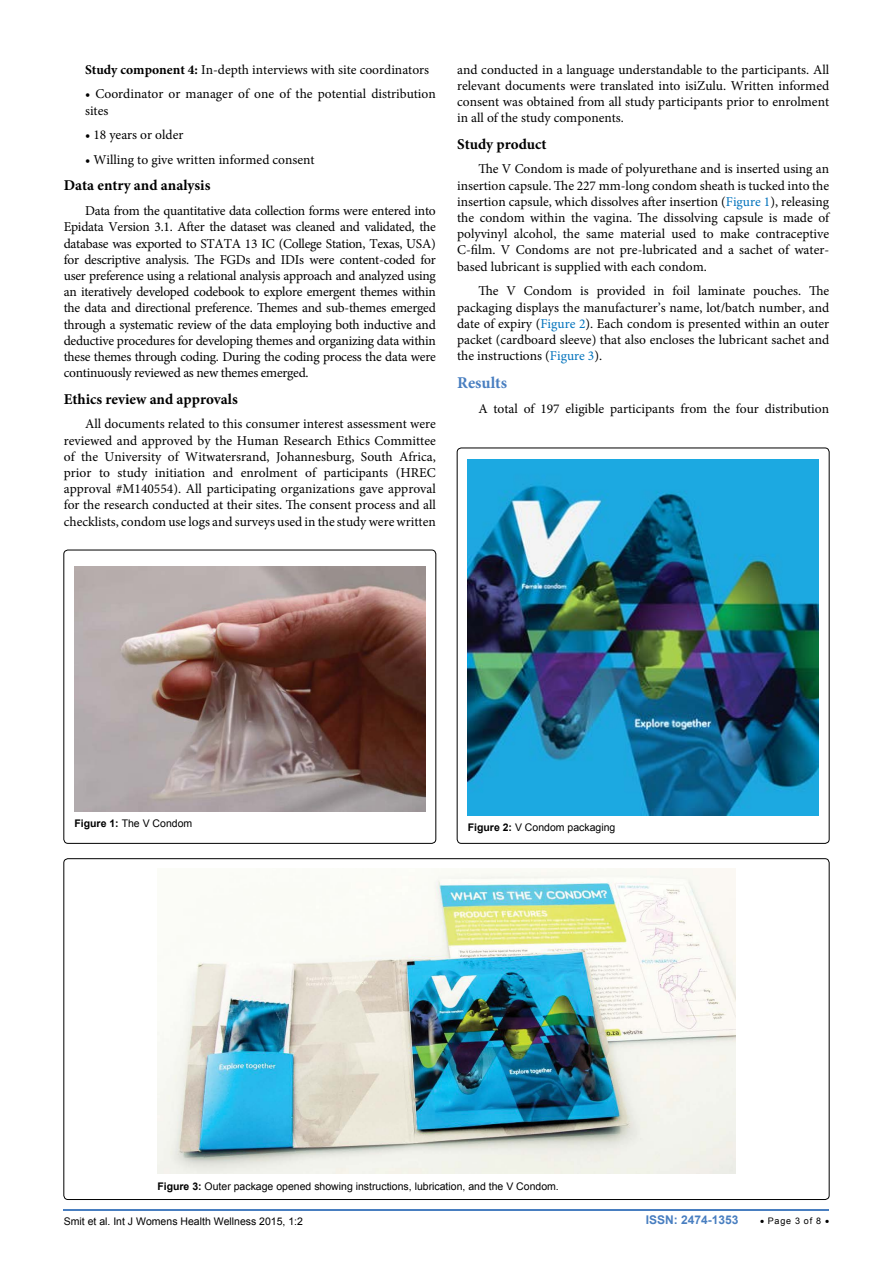
<style>
.page{position:relative;width:893px;height:1263px;background:#fff}
.page>*{position:absolute;margin:0;border:0;box-sizing:border-box;transform-origin:0 0}
.t1{font:700 16.5px "Minion Pro";color:#487ec0}
.t2{font:700 15px "Minion Pro";color:#000}
.t3{font:13.5px/16.2px "Minion Pro";color:#000;text-align:justify}
.t4{font:700 12px "Arial";color:#487ec0}
.t5{font:10.5px "Arial";color:#000}
.t6{font:9px "Arial";letter-spacing:.08em;color:#000}
.s1{font-weight:700}
.s2{color:#0072bc}
</style>
<div class="page">
<hr style="left:64px;top:1209px;width:765px;height:2px;background:#487ec0">
<div style="left:64px;top:550px;width:372px;height:293px;border:1px solid #000;border-radius:4px"></div>
<img style="left:74px;top:566px;width:351px;height:245px">
<div style="left:457px;top:448px;width:372px;height:395px;border:1px solid #000;border-radius:4px"></div>
<img style="left:468px;top:460px;width:351px;height:355px">
<img style="left:157px;top:868px;width:579px;height:305px">
<p class="t3" style="left:85px;top:61px;width:346px"><span class="s1">Study component 4:</span> In-depth interviews with site coordinators</p>
<p class="t3" style="left:85px;top:86px;width:352px">• Coordinator or manager of one of the potential distribution sites</p>
<p class="t3" style="left:85px;top:127px;width:100px">• 18 years or older</p>
<p class="t3" style="left:85px;top:152px;width:231px">• Willing to give written informed consent</p>
<p class="t2" style="left:64px;top:175px;width:148px">Data entry and analysis</p>
<p class="t3" style="left:64px;top:203px;width:374px;text-indent:21px">Data from the quantitative data collection forms were entered into Epidata Version 3.1. After the dataset was cleaned and validated, the database was exported to STATA 13 IC (College Station, Texas, USA) for descriptive analysis. The FGDs and IDIs were content-coded for user preference using a relational analysis approach and analyzed using an iteratively developed codebook to explore emergent themes within the data and directional preference. Themes and sub-themes emerged through a systematic review of the data employing both inductive and deductive procedures for developing themes and organizing data within these themes through coding. During the coding process the data were continuously reviewed as new themes emerged.</p>
<p class="t2" style="left:64px;top:388px;width:176px">Ethics review and approvals</p>
<p class="t3" style="left:64px;top:416px;width:374px;text-indent:21px">All documents related to this consumer interest assessment were reviewed and approved by the Human Research Ethics Committee of the University of Witwatersrand, Johannesburg, South Africa, prior to study initiation and enrolment of participants (HREC approval #M140554). All participating organizations gave approval for the research conducted at their sites. The consent process and all checklists, condom use logs and surveys used in the study were written</p>
<p class="t3" style="left:457px;top:61px;width:374px">and conducted in a language understandable to the participants. All relevant documents were translated into isiZulu. Written informed consent was obtained from all study participants prior to enrolment in all of the study components.</p>
<p class="t2" style="left:457px;top:133px;width:91px">Study product</p>
<p class="t3" style="left:457px;top:161px;width:374px;text-indent:21px">The V Condom is made of polyurethane and is inserted using an insertion capsule. The 227 mm-long condom sheath is tucked into the insertion capsule, which dissolves after insertion (<span class="s2">Figure 1</span>), releasing the condom within the vagina. The dissolving capsule is made of polyvinyl alcohol, the same material used to make contraceptive C-film. V Condoms are not pre-lubricated and a sachet of water&shy;based lubricant is supplied with each condom.</p>
<p class="t3" style="left:457px;top:283px;width:374px;text-indent:21px">The V Condom is provided in foil laminate pouches. The packaging displays the manufacturer’s name, lot/batch number, and date of expiry (<span class="s2">Figure 2</span>). Each condom is presented within an outer packet (cardboard sleeve) that also encloses the lubricant sachet and the instructions (<span class="s2">Figure 3</span>).</p>
<p class="t1" style="left:457px;top:372px;width:52px">Results</p>
<p class="t3" style="left:478px;top:401px;width:352px">A total of 197 eligible participants from the four distribution</p>
<p class="t5" style="left:74px;top:816px;width:119px"><span class="s1">Figure 1:</span> The V Condom</p>
<p class="t5" style="left:468px;top:820px;width:149px"><span class="s1">Figure 2:</span> V Condom packaging</p>
<p class="t5" style="left:157px;top:1179px;width:403px"><span class="s1">Figure 3:</span> Outer package opened showing instructions, lubrication, and the V Condom.</p>
<p class="t5" style="left:64px;top:1214px;width:241px">Smit et al. Int J Womens Health Wellness 2015, 1:2</p>
<p class="t4" style="left:646px;top:1211px;width:94px">ISSN: 2474-1353</p>
<p class="t6" style="left:760px;top:1214px;width:71px">• Page 3 of 8 •</p>
</div>
